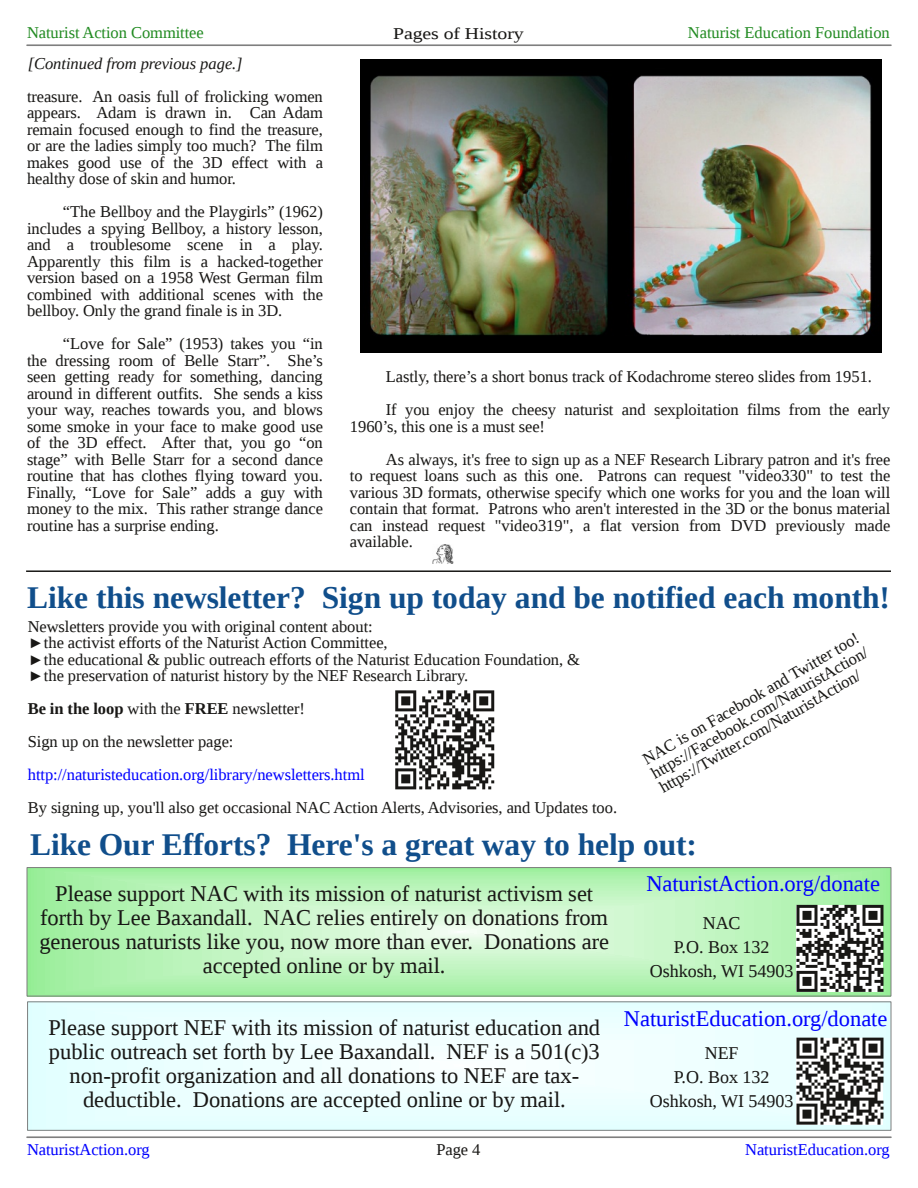
<style>
.page{position:relative;width:918px;height:1188px;background:#fff}
.page>*{position:absolute;margin:0;border:0;box-sizing:border-box;transform-origin:0 0}
.t1{font:700 31.5px "Liberation Serif";color:#104e8b}
.t2{font:22.5px/24px "Liberation Serif";letter-spacing:-.005em;color:#181715;text-align:center}
.t3{font:22.5px "Liberation Serif";letter-spacing:-.005em;color:#00f}
.t4{font:18px/24px "Liberation Serif";color:#181715;text-align:center}
.t5{font:16.5px/16.5px "Liberation Serif";letter-spacing:-.005em;color:#181715;text-align:justify}
.t6{font:16.5px "Liberation Serif";letter-spacing:-.005em;color:#00f}
.t7{font:16.5px "Liberation Serif";letter-spacing:-.005em;color:#228b22}
.t8{font:italic 16.5px "Liberation Serif";color:#181715}
.t9{font:16.5px "Liberation Serif";letter-spacing:-.005em;color:#181715;scale:1.2 1}
.s1{font-weight:700}
</style>
<div class="page">
<hr style="left:27px;top:1136px;width:864px;height:2px;background:#7f7f7f">
<hr style="left:27px;top:44px;width:864px;height:2px;background:#7f7f7f">
<svg style="left:395px;top:690px;width:99px;height:99px"></svg>
<svg style="left:29px;top:870px;width:860px;height:124px;background:#bbf4bb"></svg>
<svg style="left:796px;top:905px;width:88px;height:87px"></svg>
<div style="left:28px;top:1002px;width:863px;height:128px;background:#ebffff"></div>
<svg style="left:796px;top:1038px;width:88px;height:87px;background:#8a8a89"></svg>
<hr style="left:26px;top:570px;width:865px;height:2px;background:#181715">
<img style="left:360px;top:60px;width:522px;height:293px">
<img style="left:432px;top:545px;width:22px;height:19px">
<p class="t7" style="left:27px;top:23px;width:178px">Naturist Action Committee</p>
<p class="t9" style="left:393px;top:24px;width:110px">Pages of History</p>
<p class="t7" style="left:688px;top:24px;width:203px">Naturist Education Foundation</p>
<p class="t8" style="left:28px;top:54px;width:216px">[Continued from previous page.]</p>
<p class="t5" style="left:27px;top:88px;width:297px">treasure. An oasis full of frolicking women appears. Adam is drawn in. Can Adam remain focused enough to find the treasure, or are the ladies simply too much? The film makes good use of the 3D effect with a healthy dose of skin and humor.</p>
<p class="t5" style="left:27px;top:203px;width:297px;text-indent:36px">“The Bellboy and the Playgirls” (1962) includes a spying Bellboy, a history lesson, and a troublesome scene in a play.<br>Apparently this film is a hacked-together version based on a 1958 West German film combined with additional scenes with the bellboy. Only the grand finale is in 3D.</p>
<p class="t5" style="left:27px;top:335px;width:297px;text-indent:36px">“Love for Sale” (1953) takes you “in the dressing room of Belle Starr”. She’s seen getting ready for something, dancing around in different outfits. She sends a kiss your way, reaches towards you, and blows some smoke in your face to make good use of the 3D effect. After that, you go “on stage” with Belle Starr for a second dance routine that has clothes flying toward you.<br>Finally, “Love for Sale” adds a guy with money to the mix. This rather strange dance routine has a surprise ending.</p>
<p class="t5" style="left:386px;top:360px;width:506px;line-height:33px">Lastly, there’s a short bonus track of Kodachrome stereo slides from 1951.<br>If you enjoy the cheesy naturist and sexploitation films from the early</p>
<p class="t5" style="left:386px;top:410px;width:506px;line-height:33px;text-indent:-36px">1960’s, this one is a must see!<br>As always, it's free to sign up as a NEF Research Library patron and it's free</p>
<p class="t5" style="left:350px;top:467px;width:542px">to request loans such as this one. Patrons can request "video330" to test the various 3D formats, otherwise specify which one works for you and the loan will contain that format. Patrons who aren't interested in the 3D or the bonus material can instead request "video319", a flat version from DVD previously made available.</p>
<h1 class="t1" style="left:27px;top:580px;width:865px">Like this newsletter? Sign up today and be notified each month!</h1>
<p class="t5" style="left:28px;top:618px;width:554px;text-align:left">Newsletters provide you with original content about:<br>►the activist efforts of the Naturist Action Committee,<br>►the educational &amp; public outreach efforts of the Naturist Education Foundation, &amp; ►the preservation of naturist history by the NEF Research Library.</p>
<p class="t5" style="left:28px;top:692px;width:279px;line-height:33px"><span class="s1">Be in the loop</span> with the <span class="s1">FREE</span> newsletter!<br>Sign up on the newsletter page:</p>
<p class="t6" style="left:28px;top:766px;width:338px">http://naturisteducation.org/library/newsletters.html</p>
<p class="t5" style="left:28px;top:799px;width:591px">By signing up, you'll also get occasional NAC Action Alerts, Advisories, and Updates too.</p>
<p class="t5" style="left:640px;top:753px;width:249px;rotate:-30deg">NAC is on Facebook and Twitter too! https://Facebook.com/NaturistAction/ https://Twitter.com/NaturistAction/</p>
<h1 class="t1" style="left:30px;top:827px;width:669px">Like Our Efforts? Here's a great way to help out:</h1>
<h2 class="t3" style="left:646px;top:871px;width:235px">NaturistAction.org/donate</h2>
<h2 class="t2" style="left:39px;top:882px;width:571px">Please support NAC with its mission of naturist activism set forth by Lee Baxandall. NAC relies entirely on donations from generous naturists like you, now more than ever. Donations are accepted online or by mail.</h2>
<p class="t4" style="left:650px;top:911px;width:145px">NAC<br>P.O. Box 132<br>Oshkosh, WI 54903</p>
<h2 class="t2" style="left:49px;top:1015px;width:553px">Please support NEF with its mission of naturist education and public outreach set forth by Lee Baxandall. NEF is a 501(c)3 non-profit organization and all donations to NEF are tax&shy;deductible. Donations are accepted online or by mail.</h2>
<h2 class="t3" style="left:624px;top:1006px;width:265px">NaturistEducation.org/donate</h2>
<p class="t4" style="left:650px;top:1041px;width:145px">NEF<br>P.O. Box 132<br>Oshkosh, WI 54903</p>
<p class="t6" style="left:27px;top:1140px;width:124px">NaturistAction.org</p>
<p class="t6" style="left:745px;top:1140px;width:146px">NaturistEducation.org</p>
<p class="t5" style="left:436px;top:1141px;width:46px">Page 4</p>
</div>
